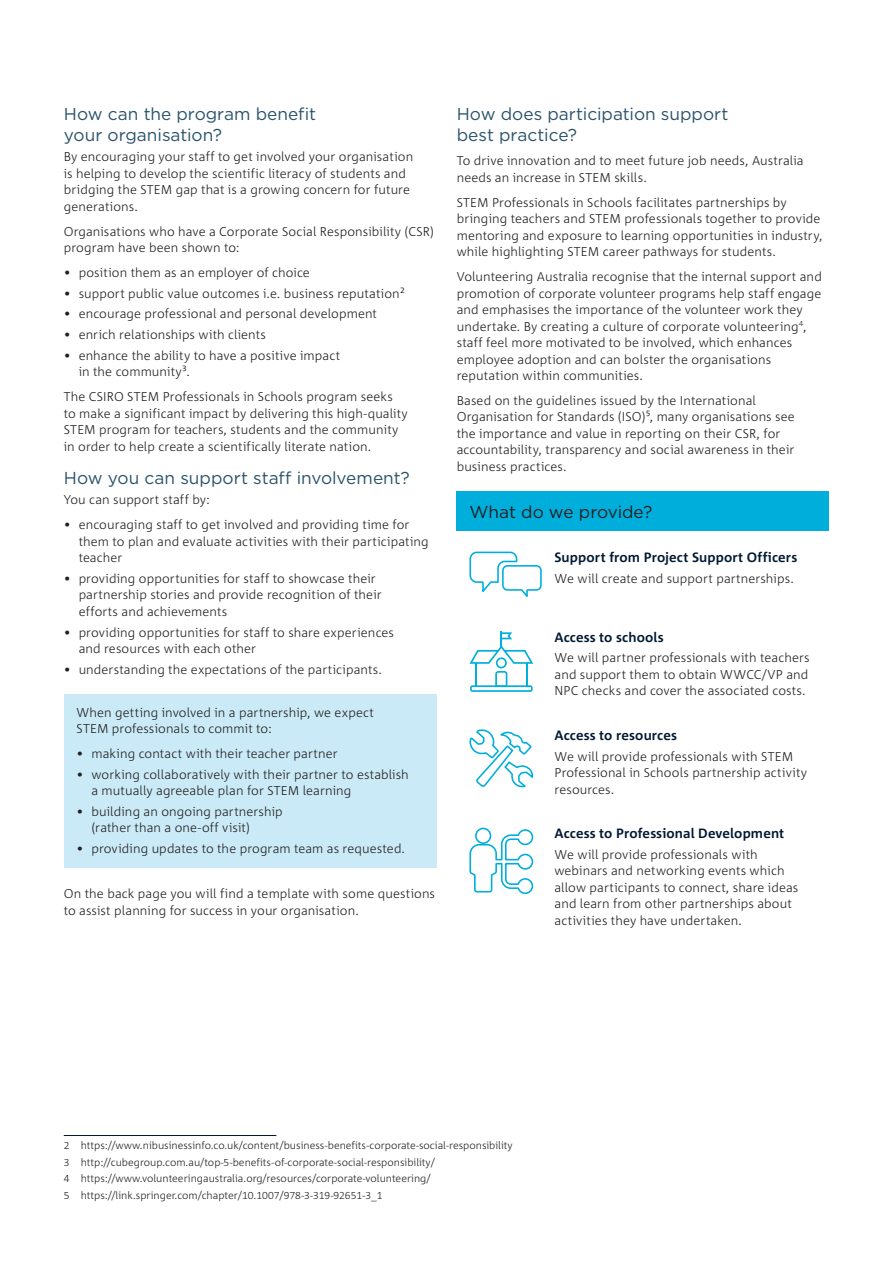
<style>
.page{position:relative;width:893px;height:1263px;background:#fff}
.page>*{position:absolute;margin:0;border:0;box-sizing:border-box;transform-origin:0 0}
.Heading{font:17.25px/20.7px "Gotham";color:#2a536a}
.Body_Copy{font:17.25px/20.7px "Gotham";color:#2a536a}
.Heading-2{font:17.25px "Gotham";letter-spacing:-.005em;color:#231f20}
.Subhead{font:700 13.5px "Corpid C1";letter-spacing:.01em;color:#001932}
.Body_Copy-2{font:300 12.75px/16.5px "Corpid C1";letter-spacing:.005em;color:#231f20}
.Footnote_second{font:300 10.5px "Corpid C1";color:#231f20}
.Footnote{font:300 10.5px "Corpid C1";color:#231f20}
</style>
<div class="page">
<div style="left:457px;top:491px;width:372px;height:39px;background:#00aedc"></div>
<hr style="left:64px;top:1135px;width:212px;height:1px;background:#001932">
<div style="left:64px;top:694px;width:372px;height:174px;background:#c9eaf6"></div>
<svg style="left:469px;top:729px;width:65px;height:59px"></svg>
<svg style="left:469px;top:551px;width:73px;height:46px"></svg>
<svg style="left:469px;top:828px;width:65px;height:67px"></svg>
<div style="left:475px;top:828px;width:16px;height:16px;border:2px solid #00aedc;border-radius:50%"></div>
<svg style="left:469px;top:631px;width:64px;height:61px"></svg>
<p class="Heading" style="left:64px;top:103px;width:254px">How can the program benefit your organisation?</p>
<p class="Body_Copy-2" style="left:64px;top:148px;width:351px">By encouraging your staff to get involved your organisation is helping to develop the scientific literacy of students and bridging the STEM gap that is a growing concern for future generations.</p>
<p class="Body_Copy-2" style="left:64px;top:223px;width:372px">Organisations who have a Corporate Social Responsibility (CSR) program have been shown to:</p>
<p class="Body_Copy-2" style="left:64px;top:264px;width:248px">• position them as an employer of choice</p>
<p class="Body_Copy-2" style="left:64px;top:285px;width:343px">• support public value outcomes i.e. business reputation2</p>
<p class="Body_Copy-2" style="left:64px;top:305px;width:315px">• encourage professional and personal development</p>
<p class="Body_Copy-2" style="left:64px;top:326px;width:204px">• enrich relationships with clients</p>
<p class="Body_Copy-2" style="left:79px;top:347px;width:263px;text-indent:-15px">• enhance the ability to have a positive impact in the community3.</p>
<p class="Body_Copy-2" style="left:64px;top:388px;width:346px">The CSIRO STEM Professionals in Schools program seeks to make a significant impact by delivering this high-quality STEM program for teachers, students and the community in order to help create a scientifically literate nation.</p>
<p class="Heading" style="left:64px;top:467px;width:348px">How you can support staff involvement?</p>
<p class="Body_Copy-2" style="left:64px;top:491px;width:148px">You can support staff by:</p>
<p class="Body_Copy-2" style="left:79px;top:516px;width:352px;text-indent:-15px">• encouraging staff to get involved and providing time for them to plan and evaluate activities with their participating teacher</p>
<p class="Body_Copy-2" style="left:79px;top:570px;width:305px;text-indent:-15px">• providing opportunities for staff to showcase their partnership stories and provide recognition of their efforts and achievements</p>
<p class="Body_Copy-2" style="left:79px;top:623px;width:317px;text-indent:-15px">• providing opportunities for staff to share experiences and resources with each other</p>
<p class="Body_Copy-2" style="left:64px;top:661px;width:320px">• understanding the expectations of the participants.</p>
<p class="Body_Copy-2" style="left:77px;top:704px;width:299px">When getting involved in a partnership, we expect<br>STEM professionals to commit to:</p>
<p class="Body_Copy-2" style="left:77px;top:745px;width:263px">• making contact with their teacher partner</p>
<p class="Body_Copy-2" style="left:91px;top:766px;width:319px;text-indent:-15px">• working collaboratively with their partner to establish a mutually agreeable plan for STEM learning</p>
<p class="Body_Copy-2" style="left:91px;top:803px;width:193px;text-indent:-15px">• building an ongoing partnership (rather than a one‑off visit)</p>
<p class="Body_Copy-2" style="left:77px;top:840px;width:330px">• providing updates to the program team as requested.</p>
<p class="Body_Copy-2" style="left:64px;top:885px;width:373px">On the back page you will find a template with some questions to assist planning for success in your organisation.</p>
<p class="Body_Copy" style="left:457px;top:103px;width:273px">How does participation support best practice?</p>
<p class="Body_Copy-2" style="left:457px;top:152px;width:348px">To drive innovation and to meet future job needs, Australia needs an increase in STEM skills.</p>
<p class="Body_Copy-2" style="left:457px;top:194px;width:367px">STEM Professionals in Schools facilitates partnerships by bringing teachers and STEM professionals together to provide mentoring and exposure to learning opportunities in industry, while highlighting STEM career pathways for students.</p>
<p class="Body_Copy-2" style="left:457px;top:268px;width:367px">Volunteering Australia recognise that the internal support and promotion of corporate volunteer programs help staff engage and emphasises the importance of the volunteer work they undertake. By creating a culture of corporate volunteering<sup>4</sup>, staff feel more motivated to be involved, which enhances employee adoption and can bolster the organisations reputation within communities.</p>
<p class="Body_Copy-2" style="left:457px;top:392px;width:340px">Based on the guidelines issued by the International Organisation for Standards (ISO)5, many organisations see the importance and value in reporting on their CSR, for accountability, transparency and social awareness in their business practices.</p>
<p class="Heading-2" style="left:469px;top:500px;width:184px">What do we provide?</p>
<p class="Subhead" style="left:554px;top:549px;width:244px">Support from Project Support Officers</p>
<p class="Body_Copy-2" style="left:554px;top:570px;width:241px">We will create and support partnerships.</p>
<p class="Subhead" style="left:554px;top:628px;width:111px">Access to schools</p>
<p class="Body_Copy-2" style="left:554px;top:649px;width:256px;text-align:justify">We will partner professionals with teachers and support them to obtain WWCC/VP and NPC checks and cover the associated costs.</p>
<p class="Subhead" style="left:554px;top:727px;width:124px">Access to resources</p>
<p class="Body_Copy-2" style="left:554px;top:747px;width:254px">We will provide professionals with STEM<br>Professional in Schools partnership activity resources.</p>
<p class="Subhead" style="left:554px;top:825px;width:231px">Access to Professional Development</p>
<p class="Body_Copy-2" style="left:554px;top:846px;width:245px">We will provide professionals with webinars and networking events which allow participants to connect, share ideas and learn from other partnerships about activities they have undertaken.</p>
<p class="Footnote" style="left:64px;top:1138px;width:450px">2 https://www.nibusinessinfo.co.uk/content/business-benefits-corporate-social-responsibility</p>
<p class="Footnote_second" style="left:64px;top:1155px;width:373px">3 http://cubegroup.com.au/top-5-benefits-of-corporate-social-responsibility/</p>
<p class="Footnote_second" style="left:64px;top:1172px;width:368px">4 https://www.volunteeringaustralia.org/resources/corporate-volunteering/</p>
<p class="Footnote_second" style="left:64px;top:1189px;width:320px">5 https://link.springer.com/chapter/10.1007/978-3-319-92651-3_1</p>
</div>
